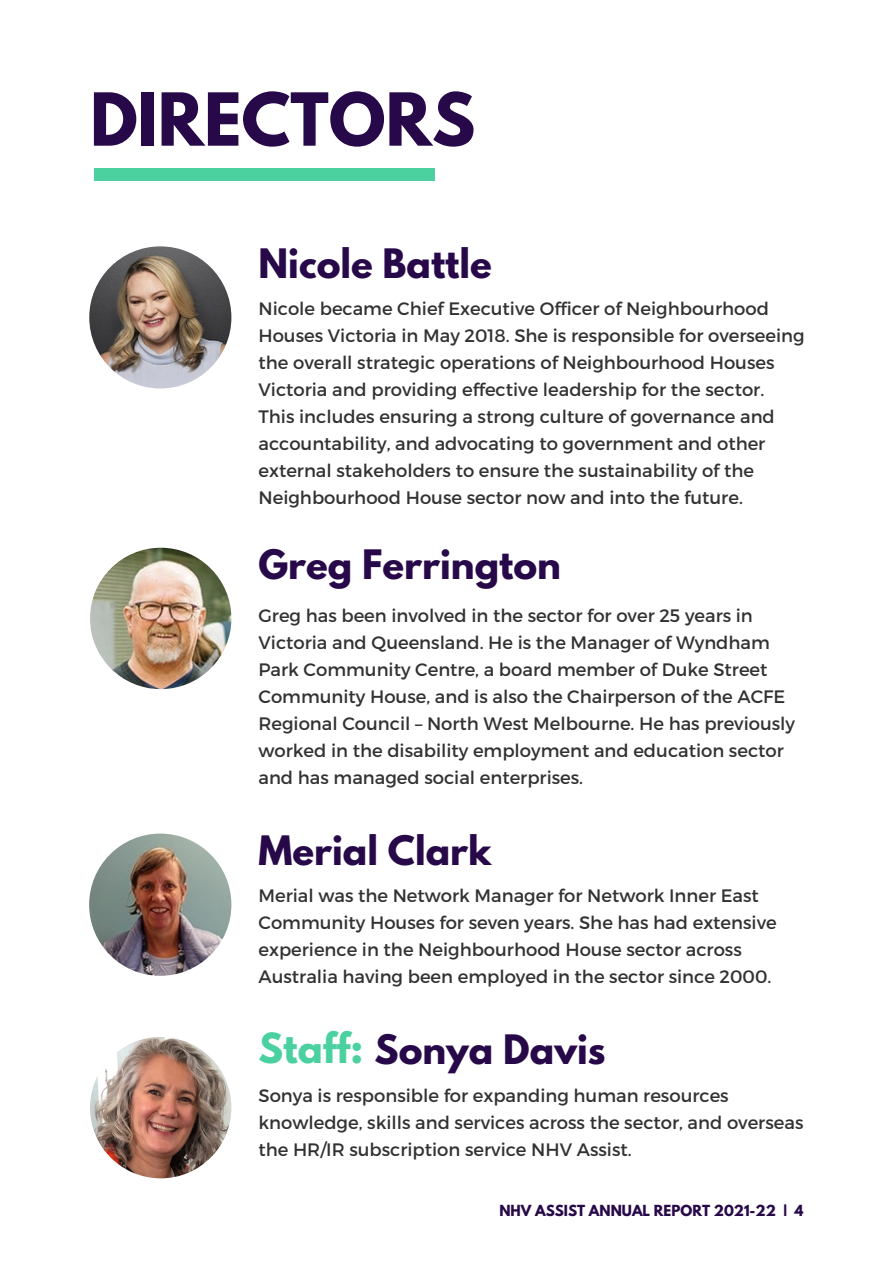
<style>
.page{position:relative;width:893px;height:1264px;background:#fff}
.page>*{position:absolute;margin:0;border:0;box-sizing:border-box;transform-origin:0 0}
.t1{font:700 64.65px "League Spartan";color:#270949}
.t2{font:700 35.85px "League Spartan";color:#270949}
.t3{font:18px/27px "Montserrat";color:#323232}
.t4{font:700 13.5px "League Spartan";color:#270949}
.s1{font-size:36.75px;color:#4bd1a0}
</style>
<div class="page">
<div style="left:94px;top:168px;width:341px;height:13px;background:#4bd1a0"></div>
<img style="left:89px;top:246px;width:142px;height:142px;border-radius:50%">
<img style="left:90px;top:547px;width:141px;height:142px;border-radius:50%">
<img style="left:89px;top:833px;width:142px;height:142px;border-radius:50%">
<img style="left:90px;top:1036px;width:141px;height:142px;border-radius:50%">
<h1 class="t1" style="left:90px;top:87px;width:387px">DIRECTORS</h1>
<h2 class="t2" style="left:258px;top:245px;width:235px">Nicole Battle</h2>
<p class="t3" style="left:258px;top:294px;width:547px">Nicole became Chief Executive Officer of Neighbourhood Houses Victoria in May 2018. She is responsible for overseeing the overall strategic operations of Neighbourhood Houses Victoria and providing effective leadership for the sector.<br>This includes ensuring a strong culture of governance and accountability, and advocating to government and other external stakeholders to ensure the sustainability of the Neighbourhood House sector now and into the future.</p>
<h2 class="t2" style="left:258px;top:547px;width:304px">Greg Ferrington</h2>
<p class="t3" style="left:258px;top:601px;width:538px">Greg has been involved in the sector for over 25 years in Victoria and Queensland. He is the Manager of Wyndham Park Community Centre, a board member of Duke Street Community House, and is also the Chairperson of the ACFE Regional Council – North West Melbourne. He has previously worked in the disability employment and education sector and has managed social enterprises.</p>
<h2 class="t2" style="left:258px;top:832px;width:234px">Merial Clark</h2>
<p class="t3" style="left:258px;top:881px;width:519px">Merial was the Network Manager for Network Inner East Community Houses for seven years. She has had extensive experience in the Neighbourhood House sector across Australia having been employed in the sector since 2000.</p>
<h2 class="t2" style="left:258px;top:1031px;width:348px"><span class="s1">Staff:</span> Sonya Davis</h2>
<p class="t3" style="left:258px;top:1081px;width:546px">Sonya is responsible for expanding human resources knowledge, skills and services across the sector, and overseas the HR/IR subscription service NHV Assist.</p>
<p class="t4" style="left:499px;top:1203px;width:305px">NHV ASSIST ANNUAL REPORT 2021-22 | 4</p>
</div>
